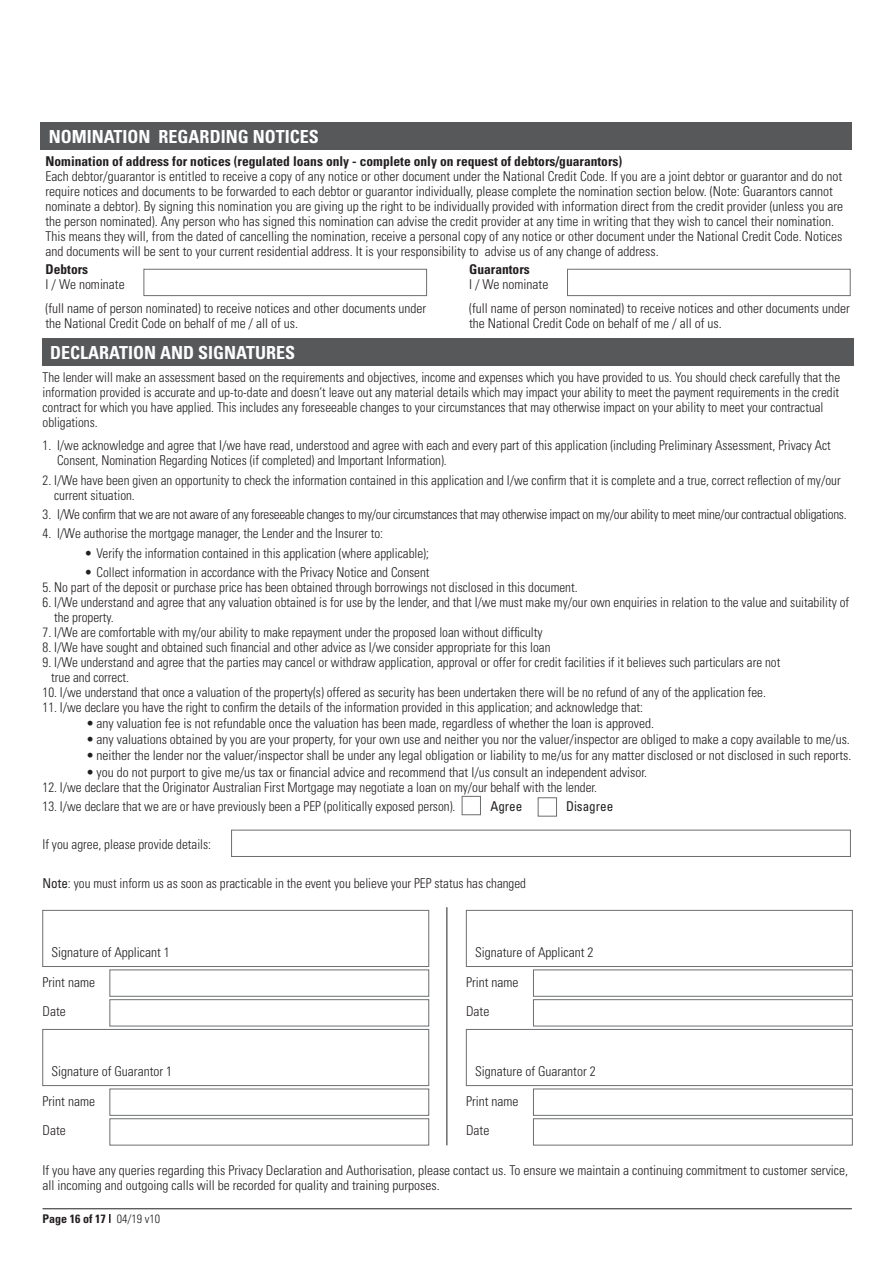
<style>
.page{position:relative;width:893px;height:1263px;background:#fff}
.page>*{position:absolute;margin:0;border:0;box-sizing:border-box;transform-origin:0 0}
.t1{font:700 condensed 18px "Univers LT Std";color:#fff}
.Paragraph_Style_1{font:300 condensed 13.5px/15px "Univers LT Std";color:#231f20}
.Paragraph_Style_1-2{font:300 condensed 13.5px "Univers LT Std";letter-spacing:-.02em;color:#231f20}
.Paragraph_Style_1-3{font:700 condensed 13.5px "Univers LT Std";color:#231f20}
.t2{font:condensed 13.5px "Univers LT Std";color:#231f20}
.t3{font:700 condensed 12px "Univers LT Std";color:#231f20}
.s1{font-weight:400}
.s2{font-weight:300}
</style>
<div class="page">
<hr style="left:43px;top:1208px;width:809px;height:1px;background:#231f20">
<svg style="left:109px;top:1214px;width:2px;height:9px"></svg>
<div style="left:144px;top:269px;width:283px;height:27px;border:1px solid #6d6e71"></div>
<div style="left:567px;top:269px;width:283px;height:27px;border:1px solid #6d6e71"></div>
<div style="left:43px;top:910px;width:386px;height:57px;border:1px solid #6d6e71"></div>
<div style="left:466px;top:910px;width:387px;height:57px;border:1px solid #6d6e71"></div>
<div style="left:43px;top:1029px;width:386px;height:57px;border:1px solid #6d6e71"></div>
<div style="left:466px;top:1029px;width:387px;height:57px;border:1px solid #6d6e71"></div>
<div style="left:110px;top:999px;width:319px;height:27px;border:1px solid #6d6e71"></div>
<div style="left:533px;top:999px;width:320px;height:27px;border:1px solid #6d6e71"></div>
<div style="left:110px;top:1118px;width:319px;height:27px;border:1px solid #6d6e71"></div>
<div style="left:533px;top:1118px;width:320px;height:27px;border:1px solid #6d6e71"></div>
<hr style="left:446px;top:907px;width:1px;height:238px;background:#231f20">
<div style="left:40px;top:122px;width:812px;height:28px;background:#57585a"></div>
<div style="left:42px;top:338px;width:811px;height:28px;background:#57585a"></div>
<div style="left:462px;top:796px;width:19px;height:19px;border:1px solid #6c6d70"></div>
<div style="left:231px;top:830px;width:620px;height:27px;border:1px solid #6d6e71"></div>
<div style="left:538px;top:797px;width:19px;height:19px;border:1px solid #6c6d70"></div>
<p class="t1" style="left:49px;top:126px;width:271px">NOMINATION REGARDING NOTICES</p>
<p class="Paragraph_Style_1-3" style="left:46px;top:153px;width:578px">Nomination of address for notices (regulated loans only - complete only on request of debtors/guarantors)</p>
<p class="Paragraph_Style_1" style="left:46px;top:169px;width:799px">Each debtor/guarantor is entitled to receive a copy of any notice or other document under the National Credit Code. If you are a joint debtor or guarantor and do not require notices and documents to be forwarded to each debtor or guarantor individually, please complete the nomination section below. (Note: Guarantors cannot nominate a debtor). By signing this nomination you are giving up the right to be individually provided with information direct from the credit provider (unless you are the person nominated). Any person who has signed this nomination can advise the credit provider at any time in writing that they wish to cancel their nomination.<br>This means they will, from the dated of cancelling the nomination, receive a personal copy of any notice or other document under the National Credit Code. Notices and documents will be sent to your current residential address. It is your responsibility to advise us of any change of address.</p>
<p class="Paragraph_Style_1-3" style="left:469px;top:261px;width:62px">Guarantors</p>
<p class="Paragraph_Style_1" style="left:469px;top:277px;width:81px">I / We nominate</p>
<p class="Paragraph_Style_1" style="left:469px;top:301px;width:382px">(full name of person nominated) to receive notices and other documents under the National Credit Code on behalf of me / all of us.</p>
<p class="Paragraph_Style_1-3" style="left:46px;top:261px;width:44px">Debtors</p>
<p class="Paragraph_Style_1" style="left:46px;top:277px;width:81px">I / We nominate</p>
<p class="Paragraph_Style_1" style="left:46px;top:301px;width:382px">(full name of person nominated) to receive notices and other documents under the National Credit Code on behalf of me / all of us.</p>
<p class="t1" style="left:50px;top:342px;width:246px">DECLARATION AND SIGNATURES</p>
<p class="Paragraph_Style_1" style="left:43px;top:370px;width:799px">The lender will make an assessment based on the requirements and objectives, income and expenses which you have provided to us. You should check carefully that the information provided is accurate and up-to-date and doesn’t leave out any material details which may impact your ability to meet the payment requirements in the credit contract for which you have applied. This includes any foreseeable changes to your circumstances that may otherwise impact on your ability to meet your contractual obligations.</p>
<p class="Paragraph_Style_1" style="left:57px;top:438px;width:775px;text-indent:-15px">1. I/we acknowledge and agree that I/we have read, understood and agree with each and every part of this application (including Preliminary Assessment, Privacy Act<br>Consent, Nomination Regarding Notices (if completed) and Important Information).</p>
<p class="Paragraph_Style_1" style="left:54px;top:472px;width:788px;text-indent:-12px">2. I/We have been given an opportunity to check the information contained in this application and I/we confirm that it is complete and a true, correct reflection of my/our current situation.</p>
<p class="Paragraph_Style_1-2" style="left:43px;top:506px;width:806px">3. I/We confirm that we are not aware of any foreseeable changes to my/our circumstances that may otherwise impact on my/our ability to meet mine/our contractual obligations.</p>
<p class="Paragraph_Style_1" style="left:43px;top:526px;width:342px">4. I/We authorise the mortgage manager, the Lender and the Insurer to:</p>
<p class="Paragraph_Style_1" style="left:85px;top:545px;width:346px">• Verify the information contained in this application (where applicable);</p>
<p class="Paragraph_Style_1" style="left:85px;top:564px;width:347px">• Collect information in accordance with the Privacy Notice and Consent</p>
<p class="Paragraph_Style_1" style="left:43px;top:579px;width:537px">5. No part of the deposit or purchase price has been obtained through borrowings not disclosed in this document.</p>
<p class="Paragraph_Style_1" style="left:54px;top:594px;width:796px;text-indent:-12px">6. I/We understand and agree that any valuation obtained is for use by the lender, and that I/we must make my/our own enquiries in relation to the value and suitability of the property.</p>
<p class="Paragraph_Style_1" style="left:43px;top:624px;width:502px">7. I/We are comfortable with my/our ability to make repayment under the proposed loan without difficulty</p>
<p class="Paragraph_Style_1" style="left:43px;top:639px;width:509px">8. I/We have sought and obtained such financial and other advice as I/we consider appropriate for this loan</p>
<p class="Paragraph_Style_1" style="left:51px;top:654px;width:731px;text-indent:-9px">9. I/We understand and agree that the parties may cancel or withdraw application, approval or offer for credit facilities if it believes such particulars are not true and correct.</p>
<p class="Paragraph_Style_1" style="left:43px;top:684px;width:725px">10. I/we understand that once a valuation of the property(s) offered as security has been undertaken there will be no refund of any of the application fee.</p>
<p class="Paragraph_Style_1" style="left:43px;top:699px;width:602px">11. I/we declare you have the right to confirm the details of the information provided in this application; and acknowledge that:</p>
<p class="Paragraph_Style_1" style="left:86px;top:716px;width:570px">• any valuation fee is not refundable once the valuation has been made, regardless of whether the loan is approved.</p>
<p class="Paragraph_Style_1" style="left:86px;top:732px;width:765px">• any valuations obtained by you are your property, for your own use and neither you nor the valuer/inspector are obliged to make a copy available to me/us.</p>
<p class="Paragraph_Style_1" style="left:86px;top:748px;width:767px">• neither the lender nor the valuer/inspector shall be under any legal obligation or liability to me/us for any matter disclosed or not disclosed in such reports.</p>
<p class="Paragraph_Style_1" style="left:86px;top:764px;width:563px">• you do not purport to give me/us tax or financial advice and recommend that I/us consult an independent advisor.</p>
<p class="Paragraph_Style_1" style="left:43px;top:779px;width:556px">12. I/we declare that the Originator Australian First Mortgage may negotiate a loan on my/our behalf with the lender.</p>
<p class="Paragraph_Style_1" style="left:43px;top:799px;width:414px">13. I/we declare that we are or have previously been a PEP (politically exposed person).</p>
<p class="t2" style="left:490px;top:797px;width:34px">Agree</p>
<p class="t2" style="left:566px;top:797px;width:49px">Disagree</p>
<p class="Paragraph_Style_1" style="left:43px;top:837px;width:170px">If you agree, please provide details:</p>
<p class="Paragraph_Style_1" style="left:43px;top:876px;width:485px"><span class="s1">Note</span>: you must inform us as soon as practicable in the event you believe your PEP status has changed</p>
<p class="Paragraph_Style_1" style="left:52px;top:944px;width:120px">Signature of Applicant 1</p>
<p class="Paragraph_Style_1" style="left:475px;top:944px;width:120px">Signature of Applicant 2</p>
<p class="Paragraph_Style_1" style="left:43px;top:974px;width:54px">Print name</p>
<p class="Paragraph_Style_1" style="left:466px;top:974px;width:54px">Print name</p>
<p class="Paragraph_Style_1" style="left:43px;top:1004px;width:25px">Date</p>
<p class="Paragraph_Style_1" style="left:466px;top:1004px;width:25px">Date</p>
<p class="Paragraph_Style_1" style="left:52px;top:1063px;width:122px">Signature of Guarantor 1</p>
<p class="Paragraph_Style_1" style="left:475px;top:1063px;width:122px">Signature of Guarantor 2</p>
<p class="Paragraph_Style_1" style="left:43px;top:1093px;width:54px">Print name</p>
<p class="Paragraph_Style_1" style="left:466px;top:1093px;width:54px">Print name</p>
<p class="Paragraph_Style_1" style="left:466px;top:1123px;width:25px">Date</p>
<p class="Paragraph_Style_1" style="left:43px;top:1163px;width:807px">If you have any queries regarding this Privacy Declaration and Authorisation, please contact us. To ensure we maintain a continuing commitment to customer service, all incoming and outgoing calls will be recorded for quality and training purposes.</p>
<p class="Paragraph_Style_1" style="left:43px;top:1123px;width:25px">Date</p>
<p class="t3" style="left:43px;top:1211px;width:119px">Page 16 of 17 <span class="s2">04/19 v10</span></p>
</div>
